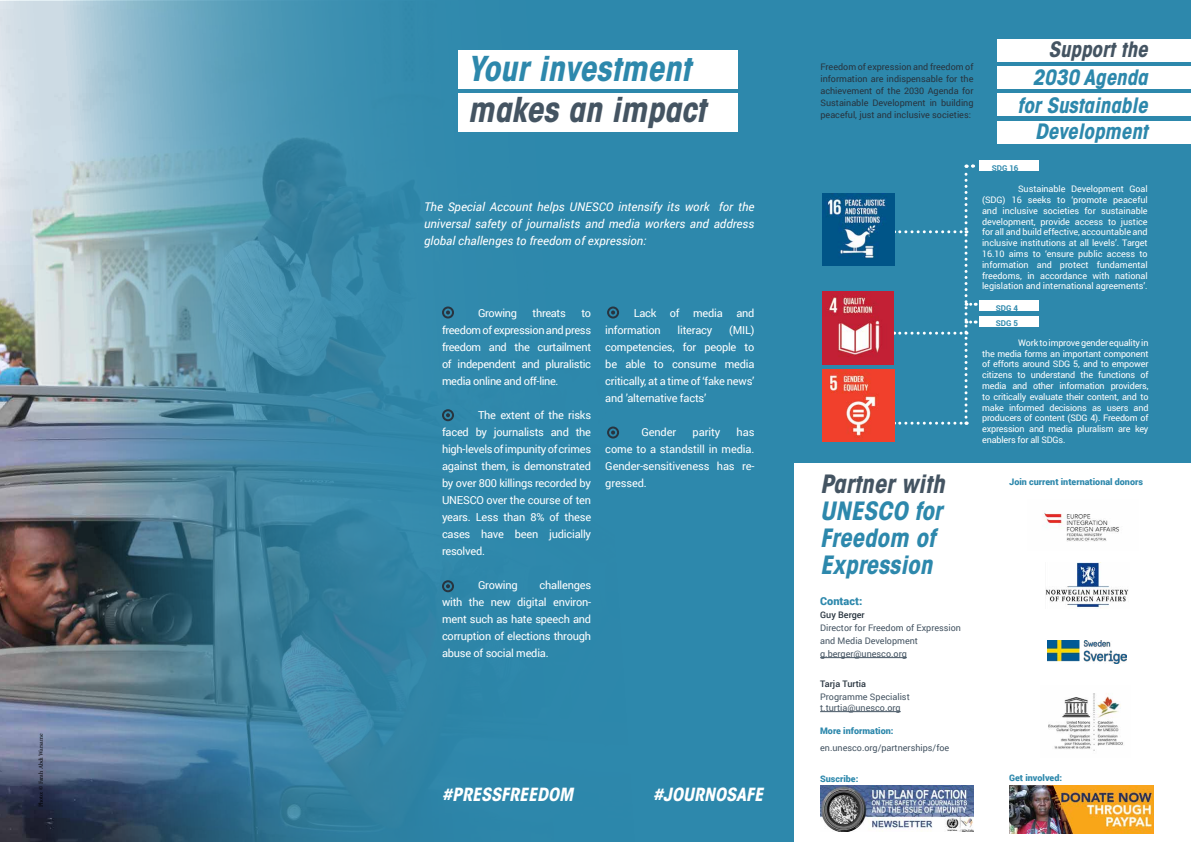
<style>
.page{position:relative;width:1191px;height:842px;background:#fff}
.page>*{position:absolute;margin:0;border:0;box-sizing:border-box;transform-origin:0 0}
.t1{font:italic 700 condensed 34px "ITC Avant Garde Std";color:#2d88ac}
.t2{font:italic 700 condensed 34px "ITC Avant Garde Std";color:#445462}
.t3{font:italic 700 condensed 25px/27px "ITC Avant Garde Std";color:#2d88ac}
.t4{font:italic 700 condensed 25px "ITC Avant Garde Std";color:#445462}
.t5{font:italic 700 condensed 21px/28px "ITC Avant Garde Std";color:#2d88ac;text-align:right}
.t6{font:italic 700 condensed 21px "ITC Avant Garde Std";color:#445462}
.t7{font:italic 700 condensed 18px "ITC Avant Garde Std";color:#fff}
.t8{font:italic 12px/17px "Roboto";color:#fff;text-align:justify}
.t9{font:11px/17px "Roboto";letter-spacing:-.02em;color:#fff;text-align:justify}
.t10{font:900 11px "Roboto";color:#2d88ac}
.t11{font:9px/10.8px "Roboto";letter-spacing:-.015em;color:#fff;text-align:justify}
.t12{font:9px/12px "Roboto";color:#28343f;text-align:justify}
.t13{font:9px/13px "Roboto";color:#445462}
.t14{font:900 9px "Roboto";color:#2d88ac}
.t15{font:500 9px "Roboto";color:#28343f}
.t16{font:700 8px/15.5px "Roboto";color:#2d88ac}
.t17{font:6px "Minion Pro";letter-spacing:-.005em;color:#000}
</style>
<div class="page">
<img style="left:0;top:0;width:793px;height:842px">
<div style="left:793px;top:0;width:398px;height:462px;background:#2d88ac"></div>
<div style="left:607px;top:306px;width:12px;height:12px;border:2px solid #28343f;border-radius:50%"></div>
<svg style="left:611px;top:310px;width:4px;height:4px"></svg>
<div style="left:607px;top:426px;width:12px;height:12px;border:2px solid #28343f;border-radius:50%"></div>
<svg style="left:611px;top:430px;width:4px;height:4px"></svg>
<div style="left:442px;top:306px;width:12px;height:12px;border:2px solid #28343f;border-radius:50%"></div>
<svg style="left:446px;top:310px;width:4px;height:4px"></svg>
<div style="left:442px;top:580px;width:12px;height:12px;border:2px solid #28343f;border-radius:50%"></div>
<svg style="left:446px;top:584px;width:4px;height:4px"></svg>
<div style="left:442px;top:409px;width:12px;height:12px;border:2px solid #28343f;border-radius:50%"></div>
<svg style="left:446px;top:413px;width:4px;height:4px"></svg>
<div style="left:458px;top:50px;width:279px;height:39px;background:#fff"></div>
<div style="left:458px;top:93px;width:280px;height:39px;background:#fff"></div>
<div style="left:997px;top:39px;width:194px;height:23px;background:#fff"></div>
<div style="left:997px;top:66px;width:194px;height:23px;background:#fff"></div>
<div style="left:997px;top:93px;width:194px;height:23px;background:#fff"></div>
<div style="left:997px;top:121px;width:194px;height:23px;background:#fff"></div>
<hr style="left:820px;top:657px;width:86px;height:1px;background:#445462">
<hr style="left:820px;top:711px;width:80px;height:1px;background:#445462">
<div style="left:979px;top:160px;width:60px;height:10px;background:#fff"></div>
<div style="left:979px;top:300px;width:60px;height:11px;background:#fff"></div>
<div style="left:979px;top:316px;width:60px;height:11px;background:#fff"></div>
<img style="left:822px;top:193px;width:71px;height:72px">
<img style="left:822px;top:292px;width:71px;height:72px">
<img style="left:822px;top:369px;width:72px;height:72px">
<svg style="left:893px;top:165px;width:83px;height:260px"></svg>
<img style="left:820px;top:785px;width:153px;height:46px">
<img style="left:1009px;top:785px;width:144px;height:49px">
<img style="left:1048px;top:693px;width:75px;height:58px">
<img style="left:1042px;top:513px;width:77px;height:29px">
<img style="left:1045px;top:563px;width:84px;height:45px">
<img style="left:1047px;top:641px;width:79px;height:22px">
<p class="t17" style="left:37px;top:807px;width:75px;rotate:-90deg">Photo: © Farah Abdi Warsame</p>
<p class="t17" style="left:34px;top:807px;width:75px;rotate:-90deg">Photo: © Farah Abdi Warsame</p>
<h1 class="t1" style="left:468px;top:47px;width:224px">Your investment</h1>
<h1 class="t2" style="left:468px;top:88px;width:239px">makes an impact</h1>
<h3 class="t8" style="left:424px;top:198px;width:332px">The Special Account helps UNESCO intensify its work for the universal safety of journalists and media workers and address global challenges to freedom of expression:</h3>
<p class="t9" style="left:478px;top:304px;width:41px">Growing</p>
<p class="t9" style="left:532px;top:304px;width:35px">threats</p>
<p class="t9" style="left:442px;top:304px;width:151px;text-indent:139px">to freedom of expression and press freedom and the curtailment of independent and pluralistic media online and off-line.</p>
<p class="t9" style="left:442px;top:406px;width:151px;text-indent:36px">The extent of the risks faced by journalists and the high-levels of impunity of crimes against them, is demonstrated by over 800 killings recorded by UNESCO over the course of ten years. Less than 8% of these cases have been judicially resolved.</p>
<p class="t9" style="left:478px;top:576px;width:41px">Growing</p>
<p class="t9" style="left:442px;top:576px;width:151px;text-indent:97px">challenges with the new digital environ&shy;ment such as hate speech and corruption of elections through abuse of social media.</p>
<p class="t9" style="left:605px;top:304px;width:151px;text-indent:28px">Lack of media and information</p>
<p class="t9" style="left:605px;top:321px;width:151px;text-indent:124px">(MIL) competencies, for people to be able to consume media critically, at a time of ‘fake news’ and ’alternative facts’</p>
<p class="t9" style="left:641px;top:423px;width:36px">Gender</p>
<p class="t9" style="left:692px;top:423px;width:29px">parity</p>
<p class="t9" style="left:677px;top:321px;width:36px">literacy</p>
<p class="t9" style="left:605px;top:423px;width:151px;text-indent:131px">has come to a standstill in media.<br>Gender-sensitiveness has re&shy;gressed.</p>
<h3 class="t7" style="left:442px;top:783px;width:133px">#PRESSFREEDOM</h3>
<h3 class="t7" style="left:653px;top:783px;width:112px">#JOURNOSAFE</h3>
<p class="t12" style="left:820px;top:60px;width:155px">Freedom of expression and freedom of information are indispensable for the achievement of the 2030 Agenda for Sustainable Development in building peaceful, just and inclusive societies:</p>
<h3 class="t6" style="left:1048px;top:36px;width:101px">Support the</h3>
<h3 class="t5" style="left:1017px;top:64px;width:132px">2030 Agenda for Sustainable</h3>
<h3 class="t5" style="left:1035px;top:118px;width:114px">Development</h3>
<p class="t16" style="left:991px;top:160px;width:28px">SDG 16</p>
<p class="t11" style="left:982px;top:183px;width:167px;text-indent:36px">Sustainable Development Goal (SDG) 16 seeks to ‘promote peaceful and inclusive societies for sustainable development, provide access to justice for all and build effective, accountable and inclusive institutions at all levels’. Target 16.10 aims to ‘ensure public access to information and protect fundamental freedoms, in accordance with national legislation and international agreements’.</p>
<p class="t16" style="left:995px;top:300px;width:24px">SDG 4<br>SDG 5</p>
<p class="t11" style="left:982px;top:337px;width:168px;text-indent:36px">Work to improve gender equality in the media forms an important component of efforts around SDG 5, and to empower citizens to understand the functions of media and other information providers, to critically evaluate their content, and to make informed decisions as users and producers of content (SDG 4). Freedom of expression and media pluralism are key enablers for all SDGs.</p>
<h2 class="t4" style="left:820px;top:468px;width:126px">Partner with</h2>
<h2 class="t3" style="left:820px;top:497px;width:124px">UNESCO for<br>Freedom of<br>Expression</h2>
<p class="t10" style="left:820px;top:593px;width:44px">Contact:</p>
<p class="t15" style="left:820px;top:608px;width:46px">Guy Berger</p>
<p class="t13" style="left:820px;top:621px;width:142px">Director for Freedom of Expression and Media Development g.berger@unesco.org</p>
<p class="t15" style="left:820px;top:677px;width:47px">Tarja Turtia</p>
<p class="t13" style="left:820px;top:691px;width:91px;line-height:11px">Programme Specialist t.turtia@unesco.org</p>
<p class="t14" style="left:820px;top:724px;width:75px">More information:</p>
<p class="t13" style="left:820px;top:741px;width:131px">en.unesco.org/partnerships/foe</p>
<p class="t14" style="left:820px;top:772px;width:40px">Suscribe:</p>
<p class="t14" style="left:1009px;top:476px;width:135px">Join current international donors</p>
<p class="t14" style="left:1009px;top:772px;width:54px">Get involved:</p>
</div>
